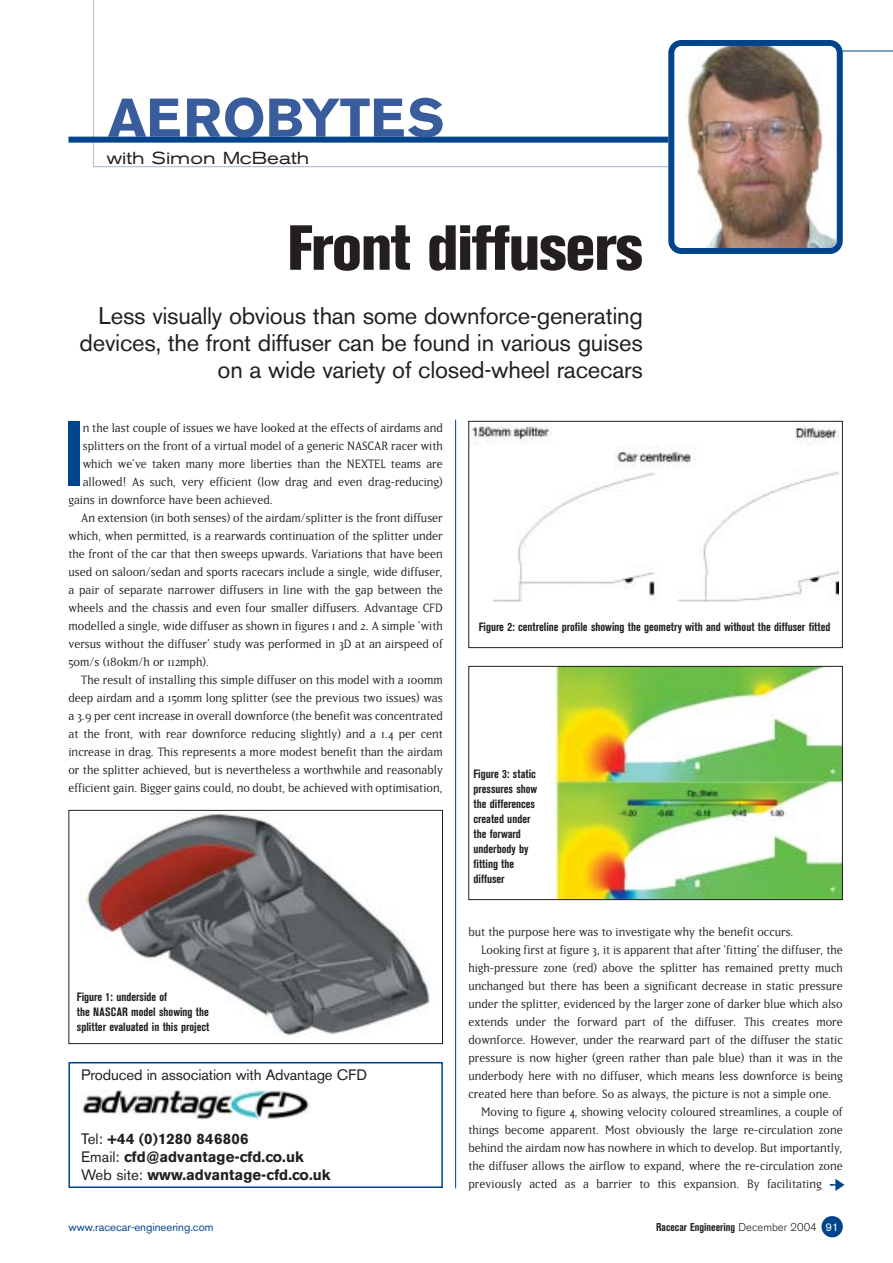
<style>
.page{position:relative;width:893px;height:1263px;background:#fff}
.page>*{position:absolute;margin:0;border:0;box-sizing:border-box;transform-origin:0 0}
.t1{font:700 91.5px "Akzidenz Grot Con BQ";color:#00448c}
.t2{font:800 63px "Akzidenz Grot Con BQ";letter-spacing:-.02em;color:#231f20}
.t3{font:700 54px "Akzidenz Grotesk BE";color:#385c9c}
.t4{font:24px/27px "Akzidenz Grotesk BE";letter-spacing:-.01em;color:#231f20;text-align:right}
.t5{font:expanded 17.25px "Akzidenz Grotesk BE";color:#231f20}
.t6{font:700 15px/18px "Akzidenz Grotesk BE";color:#231f20}
.t7{font:15px "Akzidenz Grotesk BE";letter-spacing:-.01em;color:#231f20}
.t8{font:14.25px "Matrix";color:#231f20}
.t9{font:700 12px/15px "Akzidenz Grot Con BQ";color:#231f20}
.t10{font:700 11.25px "Akzidenz Grot Con BQ";color:#231f20}
.t11{font:11.25px "Akzidenz Grotesk BE";color:#00448c}
.s1{font-weight:400}
.s2{font-family:"Akzidenz Grotesk BE";font-weight:300}
.s3{font-family:"Akzidenz Grotesk BE";font-weight:400;color:#fff}
</style>
<div class="page">
<div style="left:821px;top:1216px;width:21px;height:21px;background:#00448c;border-radius:50%"></div>
<hr style="left:750px;top:51px;width:142px;height:1px;background:#00448c">
<hr style="left:93px;top:0;width:1px;height:167px;background:#bbbdc0">
<div style="left:68px;top:1062px;width:375px;height:126px;border:2px solid #00448c"></div>
<hr style="left:93px;top:166px;width:575px;height:1px;background:#a4aed2">
<div style="left:68px;top:137px;width:600px;height:6px;background:#00448c"></div>
<svg style="left:668px;top:40px;width:174px;height:214px"></svg>
<img style="left:82px;top:1090px;width:227px;height:29px">
<img style="left:82px;top:814px;width:348px;height:222px">
<div style="left:68px;top:810px;width:375px;height:234px;border:1px solid #231f20"></div>
<hr style="left:455px;top:420px;width:1px;height:768px;background:#00448c">
<img style="left:554px;top:668px;width:286px;height:230px">
<div style="left:468px;top:666px;width:374px;height:234px;border:1px solid #231f20"></div>
<img style="left:471px;top:423px;width:367px;height:179px">
<div style="left:468px;top:421px;width:374px;height:227px;border:1px solid #231f20"></div>
<h3 class="t3" style="left:108px;top:99px;width:338px">AEROBYTES</h3>
<p class="t5" style="left:107px;top:151px;width:204px">with Simon McBeath</p>
<h2 class="t2" style="left:287px;top:223px;width:357px">Front diffusers</h2>
<h3 class="t4" style="left:80px;top:305px;width:564px">Less visually obvious than some downforce-generating devices, the front diffuser can be found in various guises on a wide variety of closed-wheel racecars</h3>
<h1 class="t1" style="left:64px;top:417px;width:22px">I</h1>
<p class="t8" style="left:83px;top:419px;width:361px">n the last couple of issues we have looked at the effects of airdams and</p>
<p class="t8" style="left:83px;top:437px;width:361px">splitters on the front of a virtual model of a generic NASCAR racer with</p>
<p class="t8" style="left:83px;top:455px;width:361px">which we’ve taken many more liberties than the NEXTEL teams are</p>
<p class="t8" style="left:83px;top:473px;width:361px">allowed! As such, very efficient (low drag and even drag-reducing)</p>
<p class="t8" style="left:68px;top:491px;width:206px">gains in downforce have been achieved.</p>
<p class="t8" style="left:81px;top:509px;width:363px">An extension (in both senses) of the airdam/splitter is the front diffuser</p>
<p class="t8" style="left:68px;top:527px;width:376px">which, when permitted, is a rearwards continuation of the splitter under</p>
<p class="t8" style="left:68px;top:545px;width:376px">the front of the car that then sweeps upwards. Variations that have been</p>
<p class="t8" style="left:68px;top:563px;width:376px">used on saloon/sedan and sports racecars include a single, wide diffuser,</p>
<p class="t8" style="left:68px;top:581px;width:376px">a pair of separate narrower diffusers in line with the gap between the</p>
<p class="t8" style="left:68px;top:599px;width:376px">wheels and the chassis and even four smaller diffusers. Advantage CFD</p>
<p class="t8" style="left:68px;top:617px;width:376px">modelled a single, wide diffuser as shown in figures 1 and 2. A simple ‘with</p>
<p class="t8" style="left:68px;top:635px;width:376px">versus without the diffuser’ study was performed in 3D at an airspeed of</p>
<p class="t8" style="left:68px;top:653px;width:142px">50m/s (180km/h or 112mph).</p>
<p class="t8" style="left:81px;top:671px;width:363px">The result of installing this simple diffuser on this model with a 100mm</p>
<p class="t8" style="left:68px;top:689px;width:376px">deep airdam and a 150mm long splitter (see the previous two issues) was</p>
<p class="t8" style="left:68px;top:707px;width:376px">a 3.9 per cent increase in overall downforce (the benefit was concentrated</p>
<p class="t8" style="left:68px;top:725px;width:376px">at the front, with rear downforce reducing slightly) and a 1.4 per cent</p>
<p class="t8" style="left:68px;top:743px;width:376px">increase in drag. This represents a more modest benefit than the airdam</p>
<p class="t8" style="left:68px;top:761px;width:376px">or the splitter achieved, but is nevertheless a worthwhile and reasonably</p>
<p class="t8" style="left:68px;top:779px;width:376px">efficient gain. Bigger gains could, no doubt, be achieved with optimisation,</p>
<p class="t9" style="left:77px;top:990px;width:134px">Figure 1: underside of<br>the NASCAR model showing the splitter evaluated in this project</p>
<p class="t7" style="left:81px;top:1069px;width:287px">Produced in association with Advantage CFD</p>
<p class="t6" style="left:81px;top:1131px;width:251px"><span class="s1">Tel:</span> +44 (0)1280 846806<br><span class="s1">Email:</span> cfd@advantage-cfd.co.uk<br><span class="s1">Web site:</span> www.advantage-cfd.co.uk</p>
<p class="t9" style="left:479px;top:621px;width:353px">Figure 2: centreline profile showing the geometry with and without the diffuser fitted</p>
<p class="t9" style="left:473px;top:767px;width:65px">Figure 3: static pressures show the differences created under the forward underbody by fitting the diffuser</p>
<p class="t8" style="left:468px;top:923px;width:327px">but the purpose here was to investigate why the benefit occurs.</p>
<p class="t8" style="left:481px;top:941px;width:363px">Looking first at figure 3, it is apparent that after ‘fitting’ the diffuser, the</p>
<p class="t8" style="left:468px;top:959px;width:376px">high-pressure zone (red) above the splitter has remained pretty much</p>
<p class="t8" style="left:468px;top:977px;width:376px">unchanged but there has been a significant decrease in static pressure</p>
<p class="t8" style="left:468px;top:995px;width:376px">under the splitter, evidenced by the larger zone of darker blue which also</p>
<p class="t8" style="left:468px;top:1013px;width:376px">extends under the forward part of the diffuser. This creates more</p>
<p class="t8" style="left:468px;top:1031px;width:376px">downforce. However, under the rearward part of the diffuser the static</p>
<p class="t8" style="left:468px;top:1049px;width:376px">pressure is now higher (green rather than pale blue) than it was in the</p>
<p class="t8" style="left:468px;top:1067px;width:376px">underbody here with no diffuser, which means less downforce is being</p>
<p class="t8" style="left:468px;top:1085px;width:364px">created here than before. So as always, the picture is not a simple one.</p>
<p class="t8" style="left:481px;top:1103px;width:363px">Moving to figure 4, showing velocity coloured streamlines, a couple of</p>
<p class="t8" style="left:468px;top:1121px;width:376px">things become apparent. Most obviously the large re-circulation zone</p>
<p class="t8" style="left:468px;top:1139px;width:376px">behind the airdam now has nowhere in which to develop. But importantly,</p>
<p class="t8" style="left:468px;top:1157px;width:376px">the diffuser allows the airflow to expand, where the re-circulation zone</p>
<p class="t8" style="left:468px;top:1175px;width:355px">previously acted as a barrier to this expansion. By facilitating</p>
<p class="t11" style="left:68px;top:1223px;width:147px">www.racecar-engineering.com</p>
<p class="t10" style="left:656px;top:1222px;width:184px">Racecar Engineering <span class="s2">December 2004</span> <span class="s3">91</span></p>
</div>
